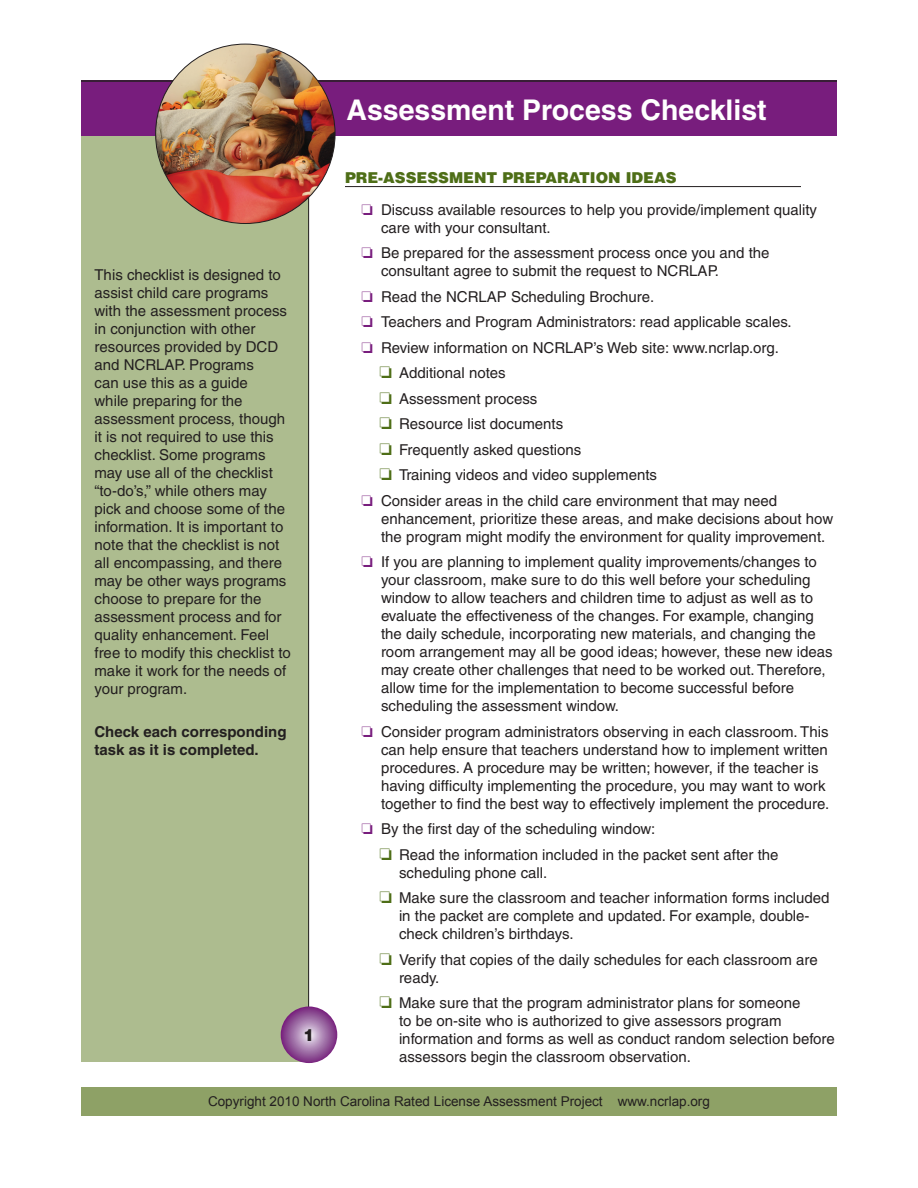
<style>
.page{position:relative;width:918px;height:1188px;background:#fff}
.page>*{position:absolute;margin:0;border:0;box-sizing:border-box;transform-origin:0 0}
.t1{font:700 28.5px "Helvetica";color:#fff}
.t2{font:900 16.5px "Helvetica";color:#231f20}
.t3{font:15px/18px "Helvetica";color:#231f20}
.t4{font:700 15px/18px "Helvetica";color:#231f20}
.t5{font:13.5px "Arial";color:#231f20}
.s1{font-weight:900;color:#4e6e17}
.s2{color:#781d7d}
.s3{color:#4e6e17}
</style>
<div class="page">
<div style="left:81px;top:129px;width:228px;height:933px;background:#adbc8f"></div>
<div style="left:81px;top:80px;width:756px;height:55px;background:#781d7d"></div>
<hr style="left:81px;top:80px;width:756px;height:2px;background:#231f20">
<hr style="left:345px;top:186px;width:456px;height:1px;background:#231f20">
<hr style="left:308px;top:81px;width:1px;height:981px;background:#231f20">
<svg style="left:281px;top:1006px;width:56px;height:57px;background:#9b66a2"></svg>
<div style="left:81px;top:1088px;width:756px;height:28px;background:#8ea166"></div>
<img style="left:156px;top:44px;width:179px;height:180px;border-radius:90px">
<p class="t3" style="left:94px;top:265px;width:198px">This checklist is designed to assist child care programs with the assessment process in conjunction with other resources provided by DCD and NCRLAP. Programs<br>can use this as a guide<br>while preparing for the assessment process, though it is not required to use this checklist. Some programs may use all of the checklist “to-do’s,” while others may pick and choose some of the information. It is important to note that the checklist is not all encompassing, and there may be other ways programs choose to prepare for the assessment process and for quality enhancement. Feel free to modify this checklist to make it work for the needs of your program.</p>
<p class="t4" style="left:94px;top:723px;width:194px">Check each corresponding task as it is completed.</p>
<p class="t2" style="left:303px;top:1024px;width:13px">1</p>
<h1 class="t1" style="left:346px;top:93px;width:422px">Assessment Process Checklist</h1>
<p class="t3" style="left:362px;top:162px;width:457px;line-height:31.5px;text-indent:-16px"><span class="s1">PRE-ASSESSMENT PREPARATION IDEAS<br></span><span class="s2">❏</span> Discuss available resources to help you provide/implement quality</p>
<p class="t3" style="left:362px;top:215px;width:410px;line-height:25.5px;text-indent:20px">care with your consultant.<br><span class="s2">❏</span> Be prepared for the assessment process once you and the</p>
<p class="t3" style="left:381px;top:262px;width:340px">consultant agree to submit the request to NCRLAP.</p>
<p class="t3" style="left:362px;top:287px;width:294px"><span class="s2">❏</span> Read the NCRLAP Scheduling Brochure.</p>
<p class="t3" style="left:362px;top:313px;width:432px"><span class="s2">❏</span> Teachers and Program Administrators: read applicable scales.</p>
<p class="t3" style="left:362px;top:338px;width:419px"><span class="s2">❏</span> Review information on NCRLAP’s Web site: www.ncrlap.org.</p>
<p class="t3" style="left:379px;top:364px;width:128px"><span class="s3">❏</span> Additional notes</p>
<p class="t3" style="left:379px;top:389px;width:159px"><span class="s3">❏</span> Assessment process</p>
<p class="t3" style="left:379px;top:415px;width:185px"><span class="s3">❏</span> Resource list documents</p>
<p class="t3" style="left:379px;top:440px;width:203px"><span class="s3">❏</span> Frequently asked questions</p>
<p class="t3" style="left:379px;top:466px;width:279px"><span class="s3">❏</span> Training videos and video supplements</p>
<p class="t3" style="left:362px;top:491px;width:417px"><span class="s2">❏</span> Consider areas in the child care environment that may need</p>
<p class="t3" style="left:381px;top:509px;width:454px">enhancement, prioritize these areas, and make decisions about how the program might modify the environment for quality improvement.</p>
<p class="t3" style="left:381px;top:553px;width:453px;text-indent:-20px"><span class="s2">❏</span> If you are planning to implement quality improvements/changes to your classroom, make sure to do this well before your scheduling window to allow teachers and children time to adjust as well as to evaluate the effectiveness of the changes. For example, changing the daily schedule, incorporating new materials, and changing the room arrangement may all be good ideas; however, these new ideas may create other challenges that need to be worked out. Therefore, allow time for the implementation to become successful before scheduling the assessment window.</p>
<p class="t3" style="left:381px;top:722px;width:450px;text-indent:-20px"><span class="s2">❏</span> Consider program administrators observing in each classroom. This can help ensure that teachers understand how to implement written procedures. A procedure may be written; however, if the teacher is having difficulty implementing the procedure, you may want to work together to find the best way to effectively implement the procedure.</p>
<p class="t3" style="left:379px;top:816px;width:401px;line-height:25.5px;text-indent:-18px"><span class="s2">❏</span> By the first day of the scheduling window:<br><span class="s3">❏</span> Read the information included in the packet sent after the</p>
<p class="t3" style="left:379px;top:860px;width:452px;line-height:25.5px;text-indent:20px">scheduling phone call.<br><span class="s3">❏</span> Make sure the classroom and teacher information forms included</p>
<p class="t3" style="left:399px;top:907px;width:412px">in the packet are complete and updated. For example, double&shy;check children’s birthdays.</p>
<p class="t3" style="left:399px;top:950px;width:420px;text-indent:-20px"><span class="s3">❏</span> Verify that copies of the daily schedules for each classroom are ready.</p>
<p class="t3" style="left:399px;top:994px;width:437px;text-indent:-20px"><span class="s3">❏</span> Make sure that the program administrator plans for someone<br>to be on-site who is authorized to give assessors program information and forms as well as conduct random selection before assessors begin the classroom observation.</p>
<p class="t5" style="left:208px;top:1093px;width:503px">Copyright 2010 North Carolina Rated License Assessment Project www.ncrlap.org</p>
</div>
